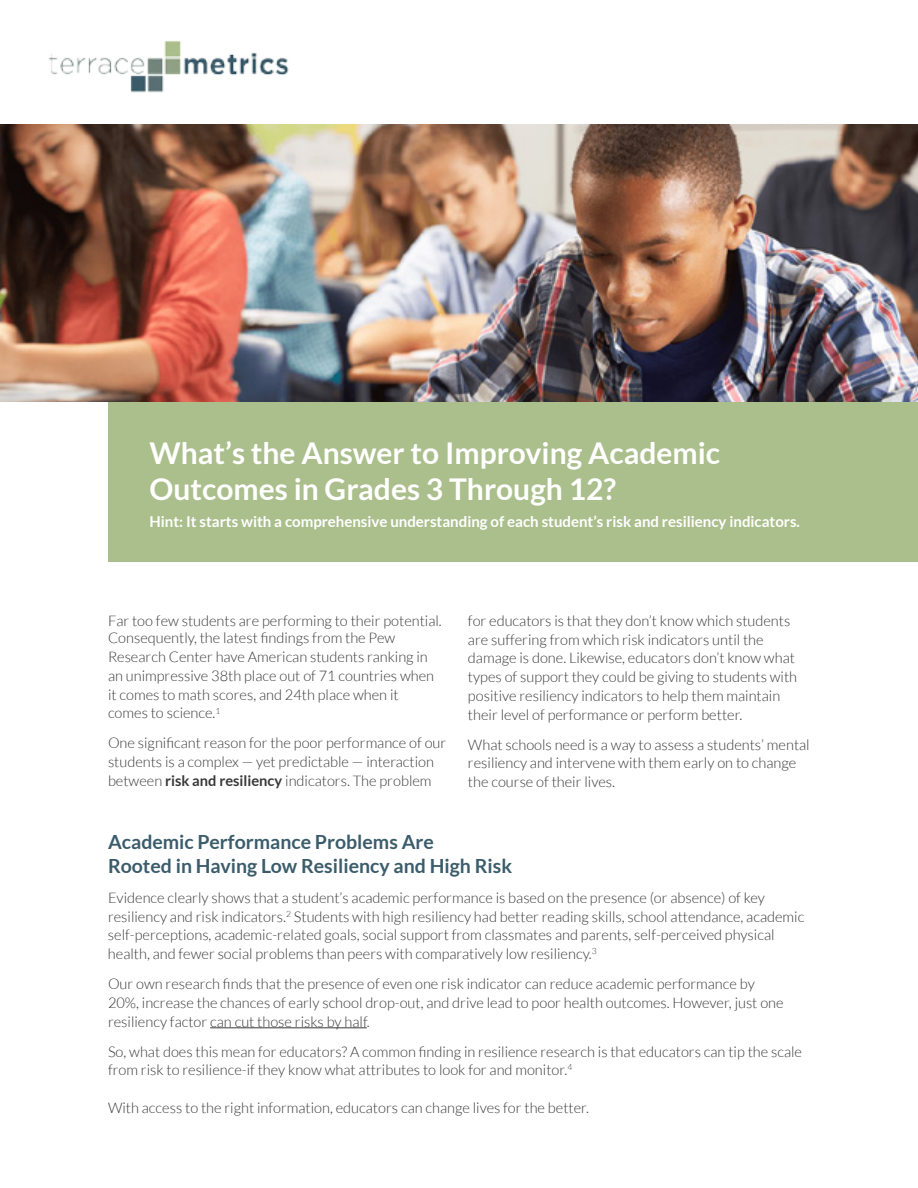
<style>
.page{position:relative;width:918px;height:1188px;background:#fff}
.page>*{position:absolute;margin:0;border:0;box-sizing:border-box;transform-origin:0 0}
.t1{font:700 30px/36px "Lato";color:#fff}
.t2{font:700 19.5px/24px "Lato";color:#3b5c6b}
.t3{font:700 15px "Lato";color:#fff}
.t4{font:300 14.7px/18.8px "Lato";color:#383839}
.s1{font-weight:700}
</style>
<div class="page">
<div style="left:108px;top:393px;width:810px;height:169px;background:#abbf8c"></div>
<hr style="left:210px;top:1028px;width:157px;height:1px;background:#383839">
<img style="left:0;top:125px;width:918px;height:277px">
<img style="left:48px;top:41px;width:241px;height:52px">
<h1 class="t1" style="left:150px;top:434px;width:572px">What’s the Answer to Improving Academic<br>Outcomes in Grades 3 Through 12?</h1>
<p class="t3" style="left:150px;top:513px;width:652px">Hint: It starts with a comprehensive understanding of each student’s risk and resiliency indicators.</p>
<p class="t4" style="left:108px;top:611px;width:335px">Far too few students are performing to their potential.<br>Consequently, the latest findings from the Pew Research Center have American students ranking in an unimpressive 38th place out of 71 countries when it comes to math scores, and 24th place when it comes to science.<sup>1</sup></p>
<p class="t4" style="left:108px;top:734px;width:340px">One significant reason for the poor performance of our students is a complex — yet predictable — interaction between <span class="s1">risk and resiliency</span> indicators. The problem</p>
<p class="t4" style="left:468px;top:611px;width:331px">for educators is that they don’t know which students are suffering from which risk indicators until the damage is done. Likewise, educators don’t know what types of support they could be giving to students with positive resiliency indicators to help them maintain their level of performance or perform better.</p>
<p class="t4" style="left:468px;top:735px;width:343px">What schools need is a way to assess a students’ mental resiliency and intervene with them early on to change the course of their lives.</p>
<h2 class="t2" style="left:108px;top:829px;width:406px">Academic Performance Problems Are<br>Rooted in Having Low Resiliency and High Risk</h2>
<p class="t4" style="left:108px;top:888px;width:698px">Evidence clearly shows that a student’s academic performance is based on the presence (or absence) of key resiliency and risk indicators.<sup>2</sup> Students with high resiliency had better reading skills, school attendance, academic self-perceptions, academic-related goals, social support from classmates and parents, self-perceived physical health, and fewer social problems than peers with comparatively low resiliency.<sup>3</sup></p>
<p class="t4" style="left:108px;top:975px;width:677px">Our own research finds that the presence of even one risk indicator can reduce academic performance by<br>20%, increase the chances of early school drop-out, and drive lead to poor health outcomes. However, just one resiliency factor can cut those risks by half.</p>
<p class="t4" style="left:108px;top:1042px;width:696px">So, what does this mean for educators? A common finding in resilience research is that educators can tip the scale from risk to resilience-if they know what attributes to look for and monitor.<sup>4</sup></p>
<p class="t4" style="left:108px;top:1098px;width:483px">With access to the right information, educators can change lives for the better.</p>
</div>
